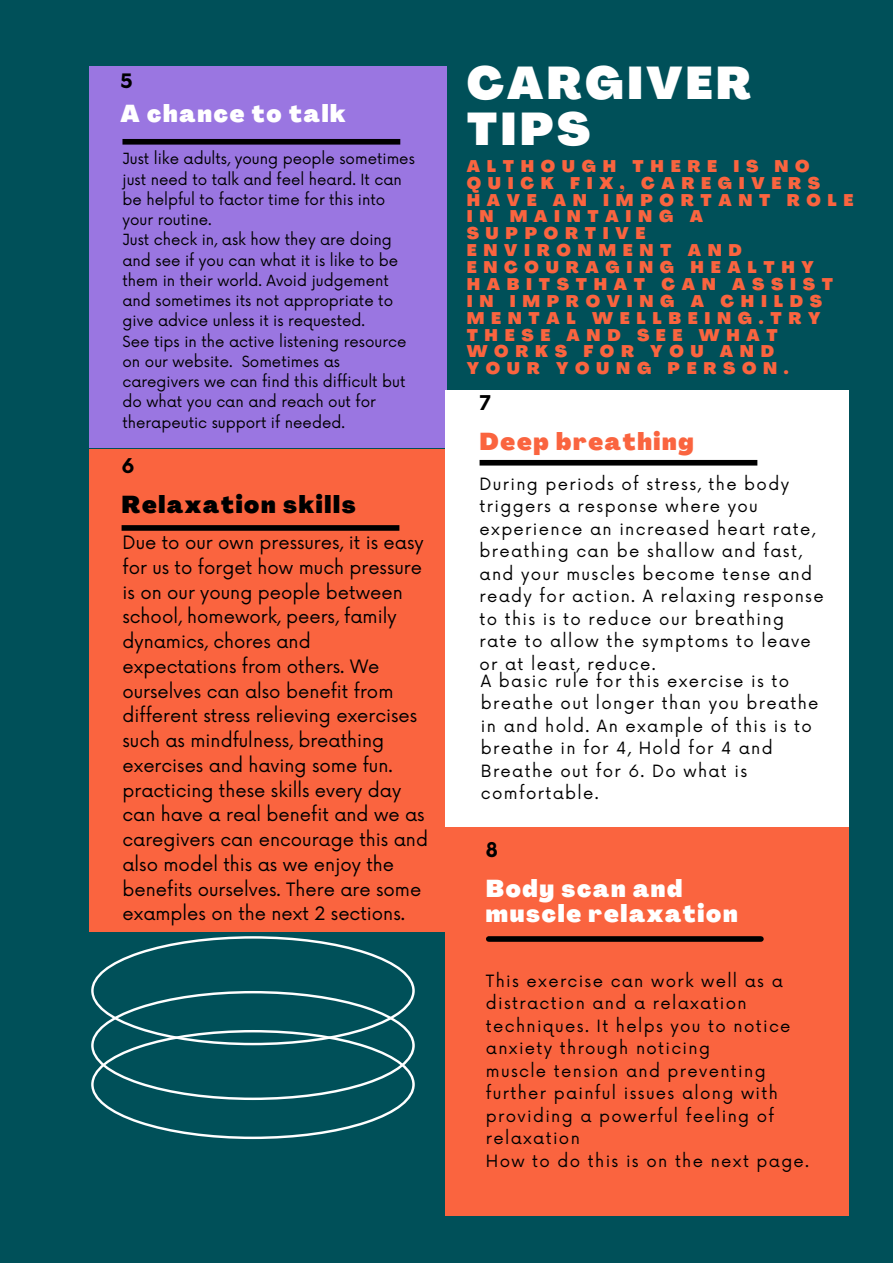
<style>
.page{position:relative;width:893px;height:1264px;background:#fff}
.page>*{position:absolute;margin:0;border:0;box-sizing:border-box;transform-origin:0 0}
.t1{font:900 45px/46px "Agrandir";letter-spacing:.07em;color:#fff}
.t2{font:900 24px/24.8px "Agrandir";letter-spacing:.07em;color:#fff}
.t3{font:900 24px "Agrandir";letter-spacing:.07em;color:#000}
.t4{font:900 24px "Agrandir";letter-spacing:.07em;color:#fa643f}
.t5{font:700 19.8px "Now";color:#000}
.t6{font:700 19.5px "Now";color:#000}
.t7{font:18px/24.8px "Now";color:#000}
.t8{font:16.5px/22.5px "Now";letter-spacing:.08em;color:#000}
.t9{font:900 16.5px/16.8px "Agrandir";letter-spacing:.405em;color:#fa643f}
.t10{font:15px/20.2px "Now";color:#000}
</style>
<div class="page">
<div style="left:0;top:0;width:892px;height:1262px;background:#005059"></div>
<div style="left:89px;top:66px;width:357px;height:382px;background:#9a76e1"></div>
<div style="left:89px;top:449px;width:357px;height:482px;background:#fa643f"></div>
<div style="left:445px;top:390px;width:403px;height:446px;background:#fff"></div>
<div style="left:445px;top:827px;width:404px;height:388px;background:#fa643f"></div>
<div style="left:122px;top:139px;width:278px;height:6px;background:#000"></div>
<div style="left:122px;top:525px;width:277px;height:6px;background:#000"></div>
<div style="left:479px;top:460px;width:278px;height:5px;background:#000"></div>
<div style="left:488px;top:936px;width:272px;height:5px;background:#000"></div>
<svg style="left:91px;top:936px;width:324px;height:203px"></svg>
<p class="t6" style="left:120px;top:71px;width:14px">5</p>
<h2 class="t2" style="left:120px;top:104px;width:227px">A chance to talk</h2>
<p class="t10" style="left:122px;top:150px;width:294px">Just like adults, young people sometimes just need to talk and feel heard. It can be helpful to factor time for this into your routine.<br>Just check in, ask how they are doing and see if you can what it is like to be them in their world. Avoid judgement and sometimes its not appropriate to give advice unless it is requested.<br>See tips in the active listening resource on our website. Sometimes as caregivers we can find this difficult but do what you can and reach out for therapeutic support if needed.</p>
<p class="t5" style="left:122px;top:455px;width:15px">6</p>
<h2 class="t3" style="left:122px;top:495px;width:235px">Relaxation skills</h2>
<p class="t7" style="left:122px;top:531px;width:307px">Due to our own pressures, it is easy for us to forget how much pressure is on our young people between school, homework, peers, family dynamics, chores and expectations from others. We ourselves can also benefit from different stress relieving exercises such as mindfulness, breathing exercises and having some fun. practicing these skills every day can have a real benefit and we as caregivers can encourage this and also model this as we enjoy the benefits ourselves. There are some examples on the next 2 sections.</p>
<h1 class="t1" style="left:466px;top:64px;width:286px">CARGIVER<br>TIPS</h1>
<p class="t9" style="left:466px;top:159px;width:388px">ALTHOUGH THERE IS NO<br>QUICK FIX, CAREGIVERS<br>HAVE AN IMPORTANT ROLE<br>IN MAINTAING A<br>SUPPORTIVE<br>ENVIRONMENT AND<br>ENCOURAGING HEALTHY<br>HABITSTHAT CAN ASSIST<br>IN IMPROVING A CHILDS<br>MENTAL WELLBEING.TRY<br>THESE AND SEE WHAT<br>WORKS FOR YOU AND<br>YOUR YOUNG PERSON.</p>
<p class="t5" style="left:479px;top:392px;width:13px">7</p>
<h2 class="t4" style="left:479px;top:432px;width:216px">Deep breathing</h2>
<p class="t8" style="left:479px;top:473px;width:346px">During periods of stress, the body triggers a response where you experience an increased heart rate, breathing can be shallow and fast, and your muscles become tense and ready for action. A relaxing response to this is to reduce our breathing rate to allow the symptoms to leave or at least, reduce.</p>
<p class="t8" style="left:481px;top:670px;width:339px">A basic rule for this exercise is to breathe out longer than you breathe in and hold. An example of this is to breathe in for 4, Hold for 4 and<br>Breathe out for 6. Do what is comfortable.</p>
<p class="t5" style="left:486px;top:839px;width:14px">8</p>
<h2 class="t2" style="left:486px;top:879px;width:253px">Body scan and muscle relaxation</h2>
<p class="t8" style="left:486px;top:970px;width:325px">This exercise can work well as a distraction and a relaxation techniques. It helps you to notice anxiety through noticing<br>muscle tension and preventing further painful issues along with providing a powerful feeling of relaxation<br>How to do this is on the next page.</p>
</div>
